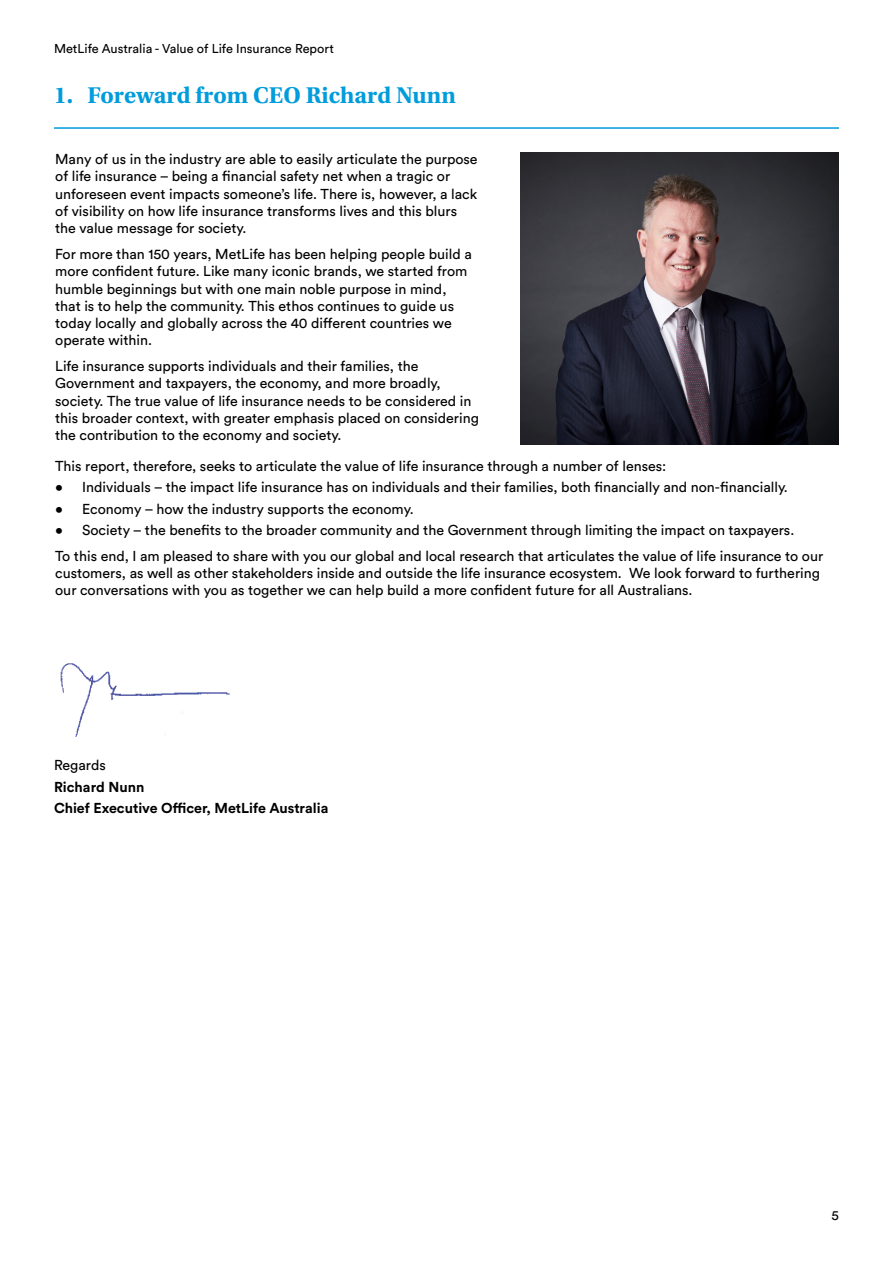
<style>
.page{position:relative;width:893px;height:1263px;background:#fff}
.page>*{position:absolute;margin:0;border:0;box-sizing:border-box;transform-origin:0 0}
.t1{font:700 24px "Utopia Std";color:#009cdc}
.t2{font:14.25px/17.2px "Circular Pro";color:#000}
.t3{font:700 14.25px/21.5px "Circular Pro";color:#000}
.t4{font:13.5px "Circular Pro";color:#000}
.t5{font:12.75px "Circular Pro";color:#000}
</style>
<div class="page">
<img style="left:60px;top:663px;width:170px;height:74px">
<hr style="left:54px;top:127px;width:785px;height:2px;background:#009cdc">
<img style="left:520px;top:153px;width:319px;height:291px">
<p class="t5" style="left:54px;top:40px;width:281px">MetLife Australia - Value of Life Insurance Report</p>
<h1 class="t1" style="left:54px;top:81px;width:403px">1. Foreward from CEO Richard Nunn</h1>
<p class="t2" style="left:55px;top:150px;width:424px">Many of us in the industry are able to easily articulate the purpose of life insurance – being a financial safety net when a tragic or unforeseen event impacts someone’s life. There is, however, a lack of visibility on how life insurance transforms lives and this blurs the value message for society.</p>
<p class="t2" style="left:55px;top:245px;width:418px">For more than 150 years, MetLife has been helping people build a more confident future. Like many iconic brands, we started from humble beginnings but with one main noble purpose in mind, that is to help the community. This ethos continues to guide us today locally and globally across the 40 different countries we operate within.</p>
<p class="t2" style="left:55px;top:357px;width:425px">Life insurance supports individuals and their families, the Government and taxpayers, the economy, and more broadly, society. The true value of life insurance needs to be considered in this broader context, with greater emphasis placed on considering the contribution to the economy and society.</p>
<p class="t2" style="left:55px;top:456px;width:613px">This report, therefore, seeks to articulate the value of life insurance through a number of lenses:</p>
<p class="t2" style="left:55px;top:478px;width:734px">• Individuals – the impact life insurance has on individuals and their families, both financially and non-financially.</p>
<p class="t2" style="left:55px;top:499px;width:360px">• Economy – how the industry supports the economy.</p>
<p class="t2" style="left:55px;top:516px;width:770px;line-height:25.8px">• Society – the benefits to the broader community and the Government through limiting the impact on taxpayers.<br>To this end, I am pleased to share with you our global and local research that articulates the value of life insurance to our</p>
<p class="t2" style="left:55px;top:564px;width:766px">customers, as well as other stakeholders inside and outside the life insurance ecosystem. We look forward to furthering our conversations with you as together we can help build a more confident future for all Australians.</p>
<p class="t2" style="left:54px;top:756px;width:53px">Regards</p>
<p class="t3" style="left:54px;top:776px;width:276px">Richard Nunn<br>Chief Executive Officer, MetLife Australia</p>
<p class="t4" style="left:832px;top:1206px;width:9px">5</p>
</div>
